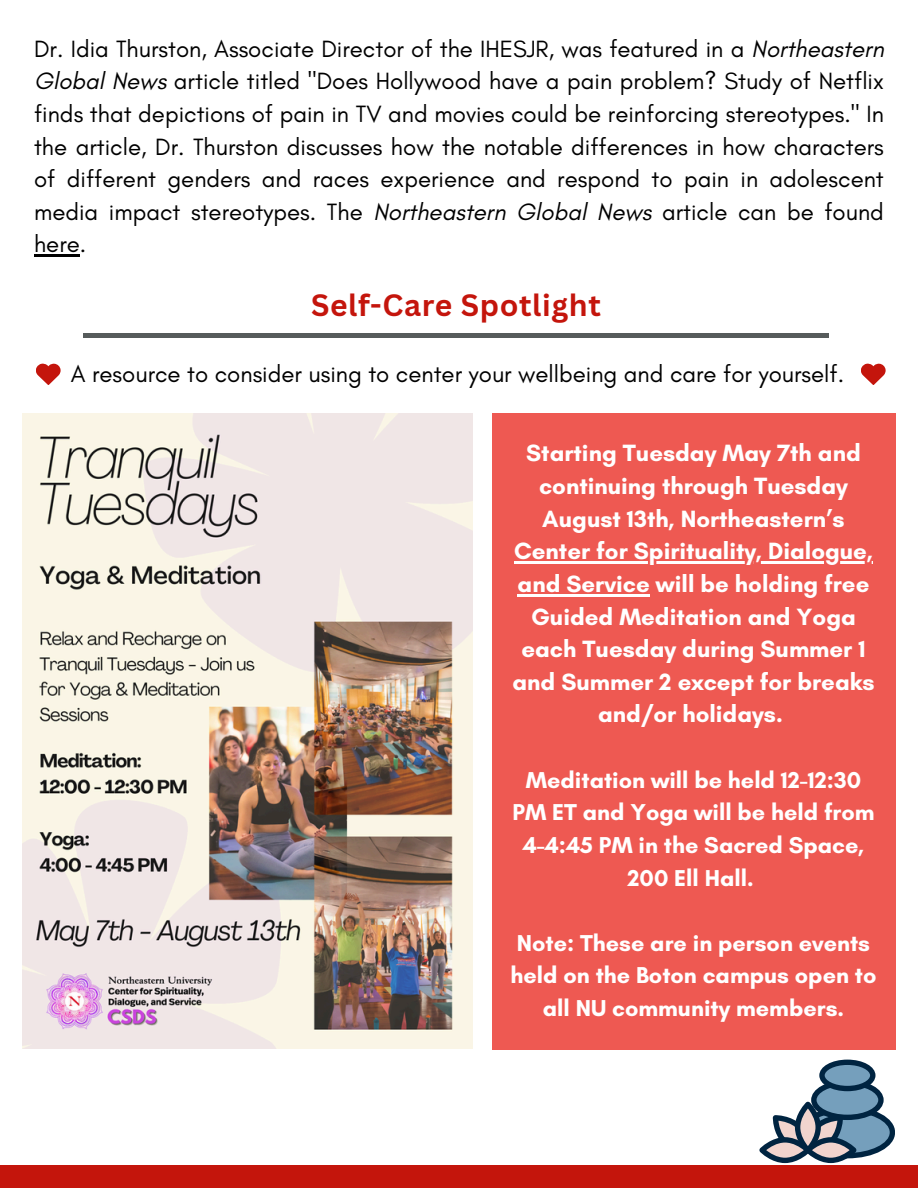
<style>
.page{position:relative;width:918px;height:1188px;background:#fff}
.page>*{position:absolute;margin:0;border:0;box-sizing:border-box;transform-origin:0 0}
.t1{font:700 30px "Canva Sans";letter-spacing:.02em;color:#c4150c}
.t2{font:24px/32.7px "Glacial Indifference";color:#000;text-align:justify}
.t3{font:700 24px/32.7px "Glacial Indifference";color:#fff;text-align:center}
.t4{font:700 23.4px/32.7px "Glacial Indifference";color:#fff;text-align:center}
.s1{font-style:italic}
</style>
<div class="page">
<div style="left:0;top:1165px;width:918px;height:23px;background:#c4150c"></div>
<div style="left:83px;top:333px;width:746px;height:5px;background:#565b5b"></div>
<img style="left:23px;top:413px;width:450px;height:636px">
<svg style="left:36px;top:364px;width:25px;height:21px"></svg>
<svg style="left:861px;top:364px;width:25px;height:21px"></svg>
<div style="left:492px;top:413px;width:403px;height:636px;background:#ee5952"></div>
<svg style="left:759px;top:1060px;width:136px;height:103px"></svg>
<hr style="left:514px;top:562px;width:359px;height:2px;background:#fff">
<hr style="left:518px;top:594px;width:132px;height:2px;background:#fff">
<hr style="left:34px;top:255px;width:46px;height:2px;background:#000">
<h2 class="t2" style="left:34px;top:32px;width:851px">Dr. Idia Thurston, Associate Director of the IHESJR, was featured in a <span class="s1">Northeastern Global News</span> article titled "Does Hollywood have a pain problem? Study of Netflix finds that depictions of pain in TV and movies could be reinforcing stereotypes." In the article, Dr. Thurston discusses how the notable differences in how characters of different genders and races experience and respond to pain in adolescent media impact stereotypes. The <span class="s1">Northeastern Global News</span> article can be found here.</h2>
<p class="t1" style="left:311px;top:284px;width:291px">Self-Care Spotlight</p>
<h1 class="t2" style="left:71px;top:357px;width:775px">A resource to consider using to center your wellbeing and care for yourself.</h1>
<p class="t3" style="left:526px;top:437px;width:336px">Starting Tuesday May 7th and continuing through Tuesday<br>August 13th, Northeastern’s</p>
<h2 class="t3" style="left:512px;top:535px;width:364px">Center for Spirituality, Dialogue, and Service will be holding free<br>Guided Meditation and Yoga each Tuesday during Summer 1 and Summer 2 except for breaks and/or holidays.</h2>
<h2 class="t4" style="left:512px;top:763px;width:364px">Meditation will be held 12-12:30<br>PM ET and Yoga will be held from<br>4-4:45 PM in the Sacred Space,</h2>
<h2 class="t4" style="left:628px;top:861px;width:128px">200 Ell Hall.</h2>
<h2 class="t4" style="left:511px;top:926px;width:367px">Note: These are in person events held on the Boton campus open to all NU community members.</h2>
</div>
